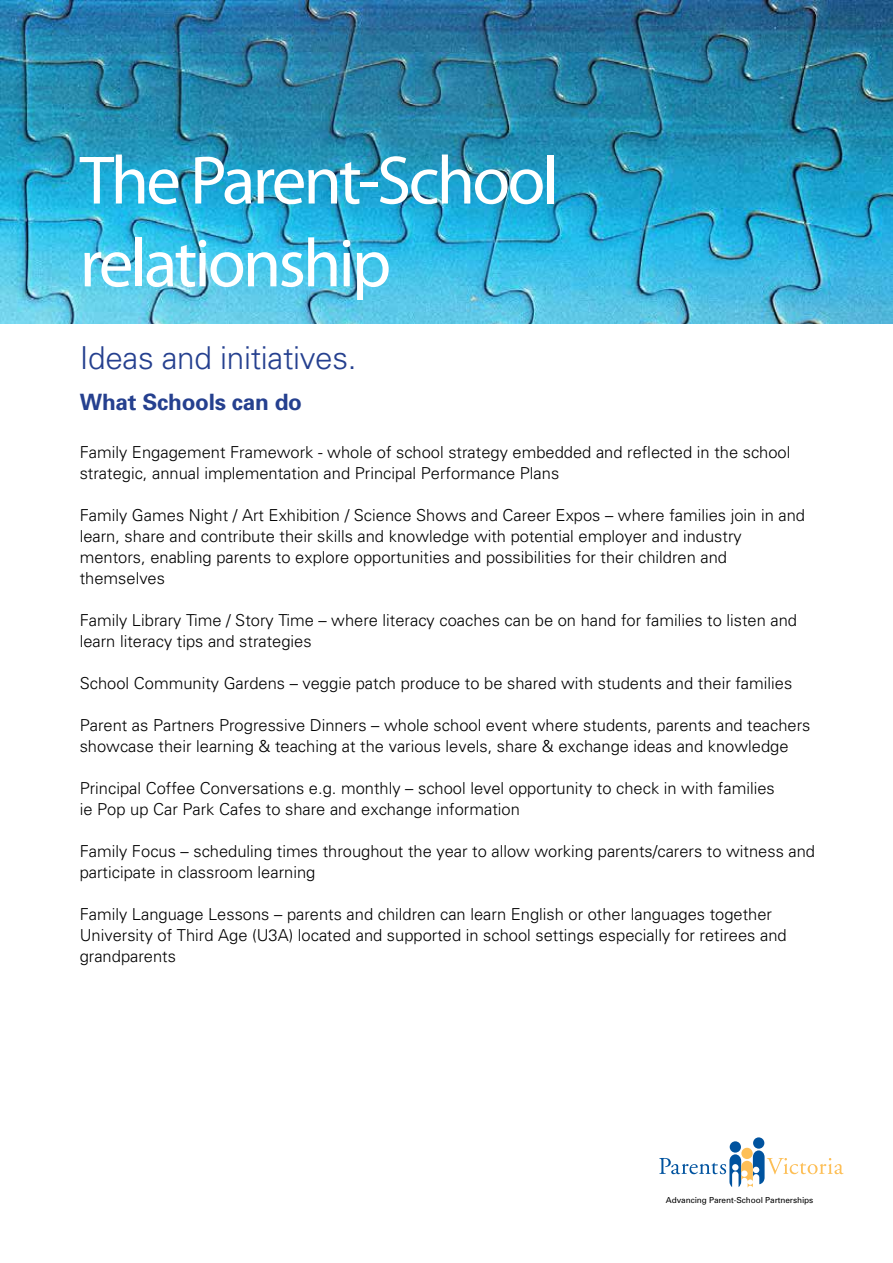
<style>
.page{position:relative;width:893px;height:1263px;background:#fff}
.page>*{position:absolute;margin:0;border:0;box-sizing:border-box;transform-origin:0 0}
.t1{font:69px/82.8px "Myriad Pro";letter-spacing:-.04em;color:#fff}
.t2{font:300 31.5px "Univers";letter-spacing:-.01em;color:#25408f}
.t3{font:700 22.5px "Univers";letter-spacing:-.01em;color:#25408f}
.t4{font:300 16.5px/21px "Univers";color:#000}
.t5{font:8.25px "Univers";letter-spacing:-.01em;color:#000}
</style>
<div class="page">
<img style="left:0;top:0;width:893px;height:324px">
<div style="left:753px;top:1137px;width:11px;height:12px;background:#00539f;border-radius:50%"></div>
<div style="left:730px;top:1141px;width:11px;height:11px;background:#00539f;border-radius:50%"></div>
<svg style="left:741px;top:1148px;width:12px;height:11px"></svg>
<svg style="left:659px;top:1150px;width:184px;height:38px"></svg>
<h1 class="t1" style="left:80px;top:138px;width:481px">The Parent-School relationship</h1>
<h2 class="t2" style="left:80px;top:339px;width:278px">Ideas and initiatives.</h2>
<h3 class="t3" style="left:80px;top:388px;width:224px">What Schools can do</h3>
<p class="t4" style="left:80px;top:442px;width:712px">Family Engagement Framework - whole of school strategy embedded and reflected in the school strategic, annual implementation and Principal Performance Plans</p>
<p class="t4" style="left:80px;top:505px;width:727px">Family Games Night / Art Exhibition / Science Shows and Career Expos – where families join in and learn, share and contribute their skills and knowledge with potential employer and industry mentors, enabling parents to explore opportunities and possibilities for their children and themselves</p>
<p class="t4" style="left:80px;top:610px;width:719px">Family Library Time / Story Time – where literacy coaches can be on hand for families to listen and learn literacy tips and strategies</p>
<p class="t4" style="left:80px;top:673px;width:714px">School Community Gardens – veggie patch produce to be shared with students and their families</p>
<p class="t4" style="left:80px;top:715px;width:732px">Parent as Partners Progressive Dinners – whole school event where students, parents and teachers showcase their learning &amp; teaching at the various levels, share &amp; exchange ideas and knowledge</p>
<p class="t4" style="left:80px;top:778px;width:697px">Principal Coffee Conversations e.g. monthly – school level opportunity to check in with families ie Pop up Car Park Cafes to share and exchange information</p>
<p class="t4" style="left:80px;top:841px;width:737px">Family Focus – scheduling times throughout the year to allow working parents/carers to witness and participate in classroom learning</p>
<p class="t4" style="left:80px;top:904px;width:708px">Family Language Lessons – parents and children can learn English or other languages together<br>University of Third Age (U3A) located and supported in school settings especially for retirees and grandparents</p>
<p class="t5" style="left:666px;top:1195px;width:149px">Advancing Parent-School Partnerships</p>
</div>
